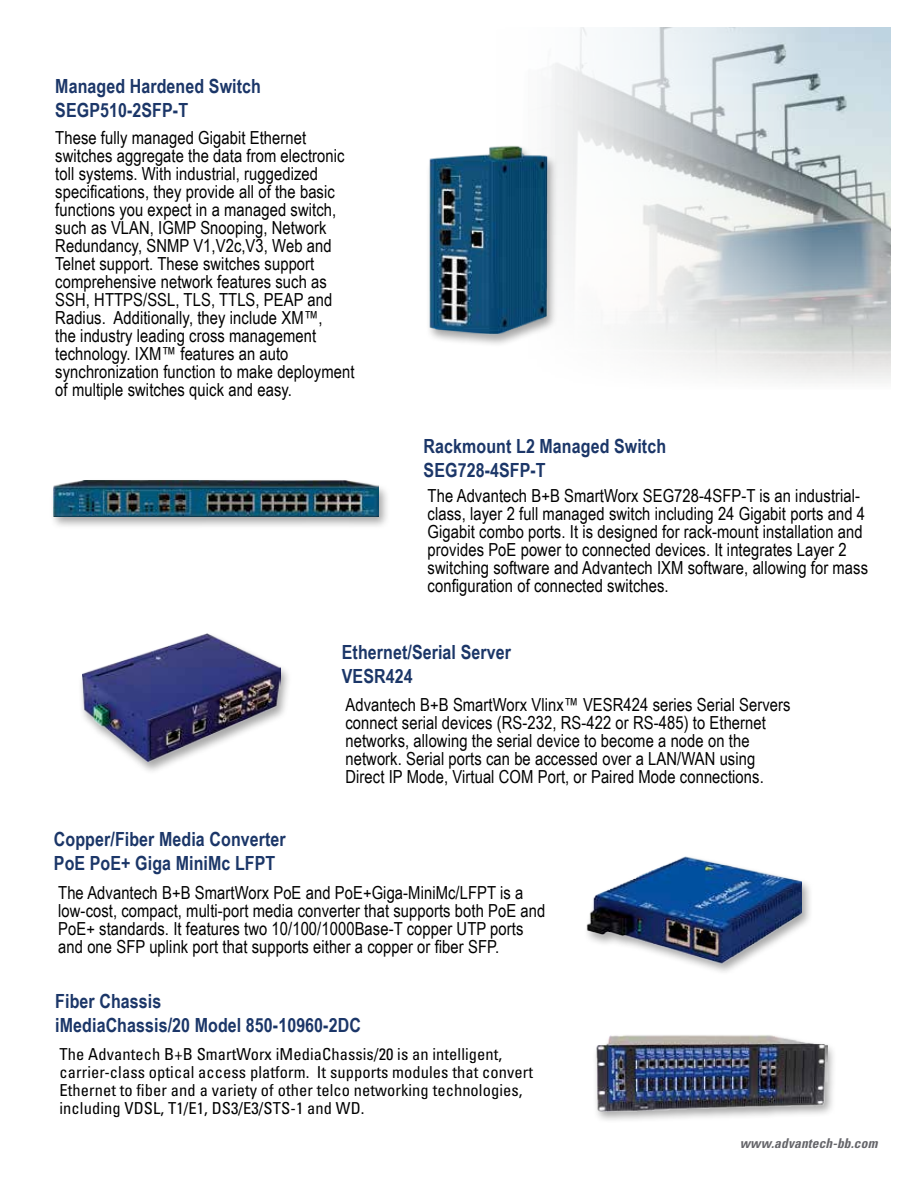
<style>
.page{position:relative;width:918px;height:1188px;background:#fff}
.page>*{position:absolute;margin:0;border:0;box-sizing:border-box;transform-origin:0 0}
.t1{font:700 19.5px/24px "Arial Narrow";letter-spacing:.005em;color:#1b3668}
.t2{font:18px/18px "Arial Narrow";letter-spacing:.005em;color:#000}
.t3{font:condensed 16.5px/18px "Univers LT Std";letter-spacing:.005em;color:#000}
.t4{font:italic 700 condensed 13.5px "Univers LT Std";letter-spacing:.01em;color:#65656a}
</style>
<div class="page">
<img style="left:550px;top:27px;width:341px;height:356px">
<div style="left:592px;top:1033px;width:245px;height:91px;background:#000;opacity:.35"></div>
<img style="left:594px;top:1034px;width:234px;height:77px">
<div style="left:49px;top:478px;width:341px;height:52px;background:#000;opacity:.35"></div>
<img style="left:54px;top:481px;width:325px;height:35px">
<div style="left:583px;top:855px;width:231px;height:121px;background:#000;opacity:.35"></div>
<img style="left:585px;top:855px;width:217px;height:121px">
<div style="left:78px;top:631px;width:214px;height:144px;background:#000;opacity:.35"></div>
<img style="left:82px;top:633px;width:199px;height:129px">
<img style="left:429px;top:136px;width:140px;height:208px">
<p class="t1" style="left:55px;top:73px;width:207px">Managed Hardened Switch<br>SEGP510-2SFP-T</p>
<p class="t2" style="left:55px;top:127px;width:301px">These fully managed Gigabit Ethernet switches aggregate the data from electronic toll systems. With industrial, ruggedized specifications, they provide all of the basic functions you expect in a managed switch, such as VLAN, IGMP Snooping, Network Redundancy, SNMP V1,V2c,V3, Web and Telnet support. These switches support comprehensive network features such as SSH, HTTPS/SSL, TLS, TTLS, PEAP and Radius. Additionally, they include XM™,<br>the industry leading cross management technology. IXM™ features an auto synchronization function to make deployment of multiple switches quick and easy.</p>
<p class="t1" style="left:424px;top:433px;width:244px">Rackmount L2 Managed Switch<br>SEG728-4SFP-T</p>
<p class="t2" style="left:428px;top:486px;width:442px">The Advantech B+B SmartWorx SEG728-4SFP-T is an industrial&shy;class, layer 2 full managed switch including 24 Gigabit ports and 4<br>Gigabit combo ports. It is designed for rack-mount installation and provides PoE power to connected devices. It integrates Layer 2 switching software and Advantech IXM software, allowing for mass configuration of connected switches.</p>
<p class="t1" style="left:342px;top:639px;width:171px">Ethernet/Serial Server<br>VESR424</p>
<p class="t2" style="left:345px;top:695px;width:447px">Advantech B+B SmartWorx Vlinx™ VESR424 series Serial Servers connect serial devices (RS-232, RS-422 or RS-485) to Ethernet networks, allowing the serial device to become a node on the network. Serial ports can be accessed over a LAN/WAN using Direct IP Mode, Virtual COM Port, or Paired Mode connections.</p>
<p class="t1" style="left:54px;top:827px;width:233px">Copper/Fiber Media Converter<br>PoE PoE+ Giga MiniMc LFPT</p>
<p class="t2" style="left:58px;top:883px;width:489px">The Advantech B+B SmartWorx PoE and PoE+Giga-MiniMc/LFPT is a low-cost, compact, multi-port media converter that supports both PoE and PoE+ standards. It features two 10/100/1000Base-T copper UTP ports and one SFP uplink port that supports either a copper or fiber SFP.</p>
<p class="t1" style="left:55px;top:988px;width:307px">Fiber Chassis<br>iMediaChassis/20 Model 850-10960-2DC</p>
<p class="t3" style="left:60px;top:1045px;width:475px">The Advantech B+B SmartWorx iMediaChassis/20 is an intelligent, carrier-class optical access platform. It supports modules that convert Ethernet to fiber and a variety of other telco networking technologies, including VDSL, T1/E1, DS3/E3/STS-1 and WD.</p>
<p class="t4" style="left:740px;top:1135px;width:139px">www.advantech-bb.com</p>
</div>
